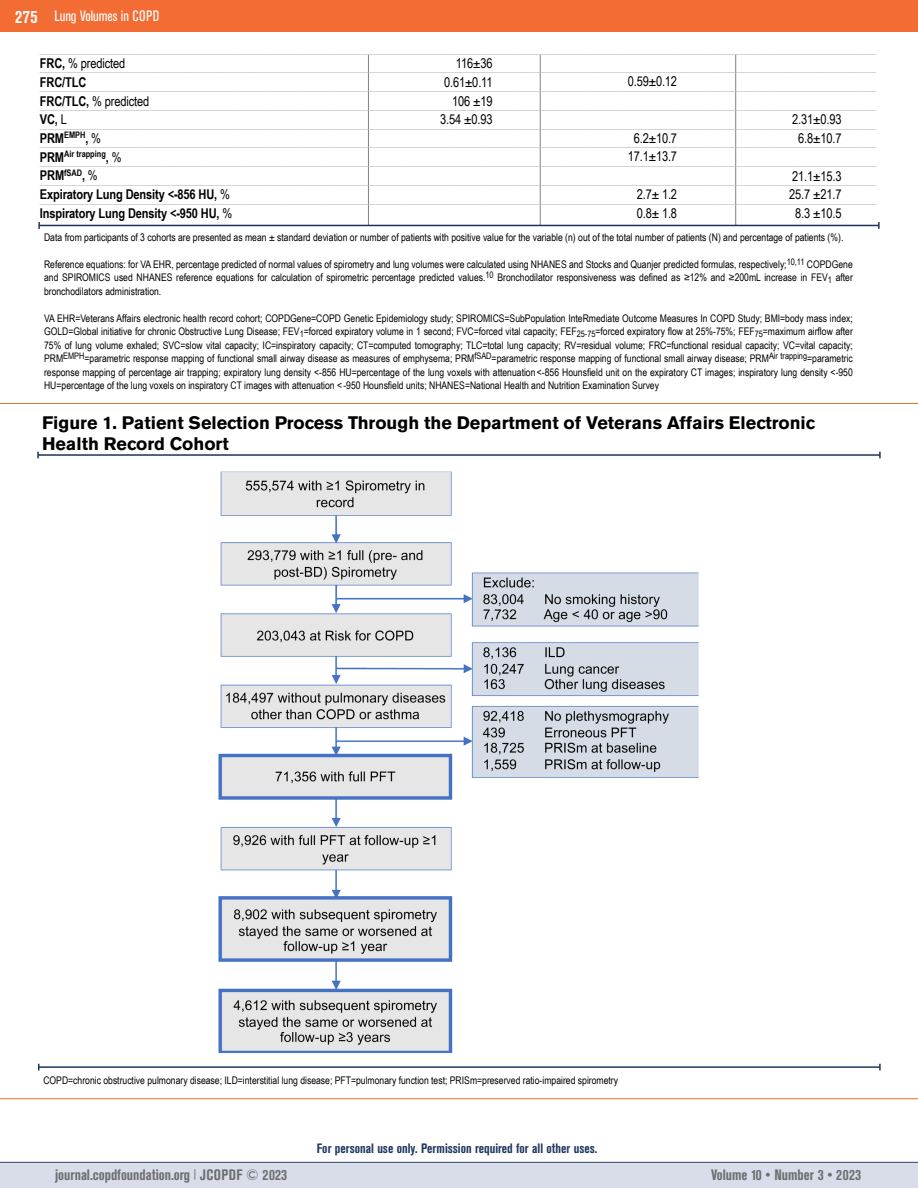
<style>
.page{position:relative;width:918px;height:1188px;background:#fff}
.page>*{position:absolute;margin:0;border:0;box-sizing:border-box;transform-origin:0 0}
.t1{font:700 18px/21px "Akzidenz Grotesk BE";color:#000}
.t2{font:700 condensed 15px "Akzidenz Grotesk BE";color:#6d6e71}
.t3{font:condensed 15px "Akzidenz Grotesk BE";color:#fff}
.t4{font:13.5px/18.8px "Arial Narrow";color:#bcbec0;text-align:justify}
.t5{font:700 13.5px/18.8px "Arial Narrow";letter-spacing:-.01em;color:#000}
.t6{font:13.5px/18.8px "Arial Narrow";letter-spacing:-.01em;color:#000;text-align:center}
.t7{font:700 condensed 13.5px "Akzidenz Grotesk BE";color:#213861}
.t8{font:10.5px/13.5px "Arial Narrow";color:#000;text-align:justify}
.t9{font:700 9px "Arial Narrow";color:#000}
.s1{font-weight:700;font-size:18px}
.s2{font-weight:400}
.s3{font-size:13.5px}
.s4{font-weight:400;font-size:13.5px}
</style>
<div class="page">
<div style="left:0;top:1162px;width:918px;height:26px;background:#d9dce9"></div>
<div style="left:0;top:0;width:918px;height:32px;background:#f36c33"></div>
<hr style="left:0;top:1162px;width:918px;height:1px;background:#34416b">
<hr style="left:540px;top:55px;width:1px;height:170px;background:#808285">
<hr style="left:368px;top:55px;width:1px;height:170px;background:#808285">
<hr style="left:735px;top:55px;width:1px;height:170px;background:#808285">
<hr style="left:39px;top:225px;width:840px;height:1px;background:#1e345a">
<svg style="left:38px;top:222px;width:2px;height:7px"></svg>
<svg style="left:878px;top:222px;width:2px;height:7px"></svg>
<hr style="left:0;top:403px;width:918px;height:1px;background:#f36c31">
<hr style="left:38px;top:454px;width:842px;height:2px;background:#1e345a">
<svg style="left:37px;top:452px;width:2px;height:6px"></svg>
<hr style="left:39px;top:1066px;width:841px;height:2px;background:#1e345a">
<hr style="left:0;top:1098px;width:918px;height:1px;background:#f36c31">
<img style="left:218px;top:471px;width:481px;height:583px">
<h2 class="t3" style="left:15px;top:8px;width:146px"><span class="s1">275</span> Lung Volumes in COPD</h2>
<p class="t4" style="left:40px;top:38px;width:839px">_______________________________________________________________________________________________________________________________________ _______________________________________________________________________________________________________________________________________ _______________________________________________________________________________________________________________________________________ _______________________________________________________________________________________________________________________________________ _______________________________________________________________________________________________________________________________________ _______________________________________________________________________________________________________________________________________ ________________________________________________________________________________________________________________________________________ _______________________________________________________________________________________________________________________________________ ________________________________________________________________________________________________________________________________________</p>
<p class="t5" style="left:40px;top:53px;width:111px">FRC, <span class="s2">% predicted<br></span>FRC/TLC<br>FRC/TLC, <span class="s2">% predicted<br></span>VC, <span class="s2">L<br></span>PRM<sup>EMPH</sup>, <span class="s2">%</span></p>
<p class="t9" style="left:40px;top:147px;width:83px"><span class="s3">PRM</span>Air trapping<span class="s3">,</span> <span class="s4">%</span></p>
<p class="t5" style="left:40px;top:166px;width:194px">PRM<sup>fSAD</sup>, <span class="s2">%<br></span>Expiratory Lung Density &lt;-856 HU, <span class="s2">%<br></span>Inspiratory Lung Density &lt;-950 HU, <span class="s2">%</span></p>
<p class="t6" style="left:440px;top:53px;width:54px;text-align:right">116±36<br>0.61±0.11<br>106 ±19<br>3.54 ±0.93</p>
<p class="t6" style="left:628px;top:72px;width:51px">0.59±0.12</p>
<p class="t6" style="left:792px;top:110px;width:51px">2.31±0.93<br>6.8±10.7</p>
<p class="t6" style="left:789px;top:166px;width:54px">21.1±15.3<br>25.7 ±21.7<br>8.3 ±10.5</p>
<p class="t8" style="left:44px;top:230px;width:801px">Data from participants of 3 cohorts are presented as mean ± standard deviation or number of patients with positive value for the variable (n) out of the total number of patients (N) and percentage of patients (%).</p>
<p class="t8" style="left:44px;top:257px;width:810px">Reference equations: for VA EHR, percentage predicted of normal values of spirometry and lung volumes were calculated using NHANES and Stocks and Quanjer predicted formulas, respectively;<sup>10,11</sup> COPDGene and SPIROMICS used NHANES reference equations for calculation of spirometric percentage predicted values.<sup>10</sup> Bronchodilator responsiveness was defined as ≥12% and ≥200mL increase in FEV<sub>1</sub> after bronchodilators administration.</p>
<p class="t8" style="left:44px;top:311px;width:810px">VA EHR=Veterans Affairs electronic health record cohort; COPDGene=COPD Genetic Epidemiology study; SPIROMICS=SubPopulation InteRmediate Outcome Measures In COPD Study; BMI=body mass index; GOLD=Global initiative for chronic Obstructive Lung Disease; FEV<sub>1</sub>=forced expiratory volume in 1 second; FVC=forced vital capacity; FEF<sub>25-75</sub>=forced expiratory flow at 25%-75%; FEF<sub>75</sub>=maximum airflow after 75% of lung volume exhaled; SVC=slow vital capacity; IC=inspiratory capacity; CT=computed tomography; TLC=total lung capacity; RV=residual volume; FRC=functional residual capacity; VC=vital capacity; PRM<sup>EMPH</sup>=parametric response mapping of functional small airway disease as measures of emphysema; PRM<sup>fSAD</sup>=parametric response mapping of functional small airway disease; PRM<sup>Air</sup> <sup>trapping</sup>=parametric response mapping of percentage air trapping; expiratory lung density &lt;-856 HU=percentage of the lung voxels with attenuation &lt;-856 Hounsfield unit on the expiratory CT images; inspiratory lung density &lt;-950<br>HU=percentage of the lung voxels on inspiratory CT images with attenuation &lt; -950 Hounsfield units; NHANES=National Health and Nutrition Examination Survey</p>
<h1 class="t1" style="left:42px;top:413px;width:774px">Figure 1. Patient Selection Process Through the Department of Veterans Affairs Electronic<br>Health Record Cohort</h1>
<p class="t6" style="left:628px;top:128px;width:51px">6.2±10.7<br>17.1±13.7</p>
<p class="t6" style="left:637px;top:184px;width:42px;text-align:left">2.7± 1.2<br>0.8± 1.8</p>
<p class="t8" style="left:43px;top:1073px;width:576px">COPD=chronic obstructive pulmonary disease; ILD=interstitial lung disease; PFT=pulmonary function test; PRISm=preserved ratio-impaired spirometry</p>
<p class="t7" style="left:317px;top:1141px;width:282px">For personal use only. Permission required for all other uses.</p>
<h2 class="t2" style="left:55px;top:1166px;width:234px">journal.copdfoundation.org <sup>|</sup> JCOPDF © 2023</h2>
<h2 class="t2" style="left:711px;top:1166px;width:151px">Volume 10 • Number 3 • 2023</h2>
</div>
